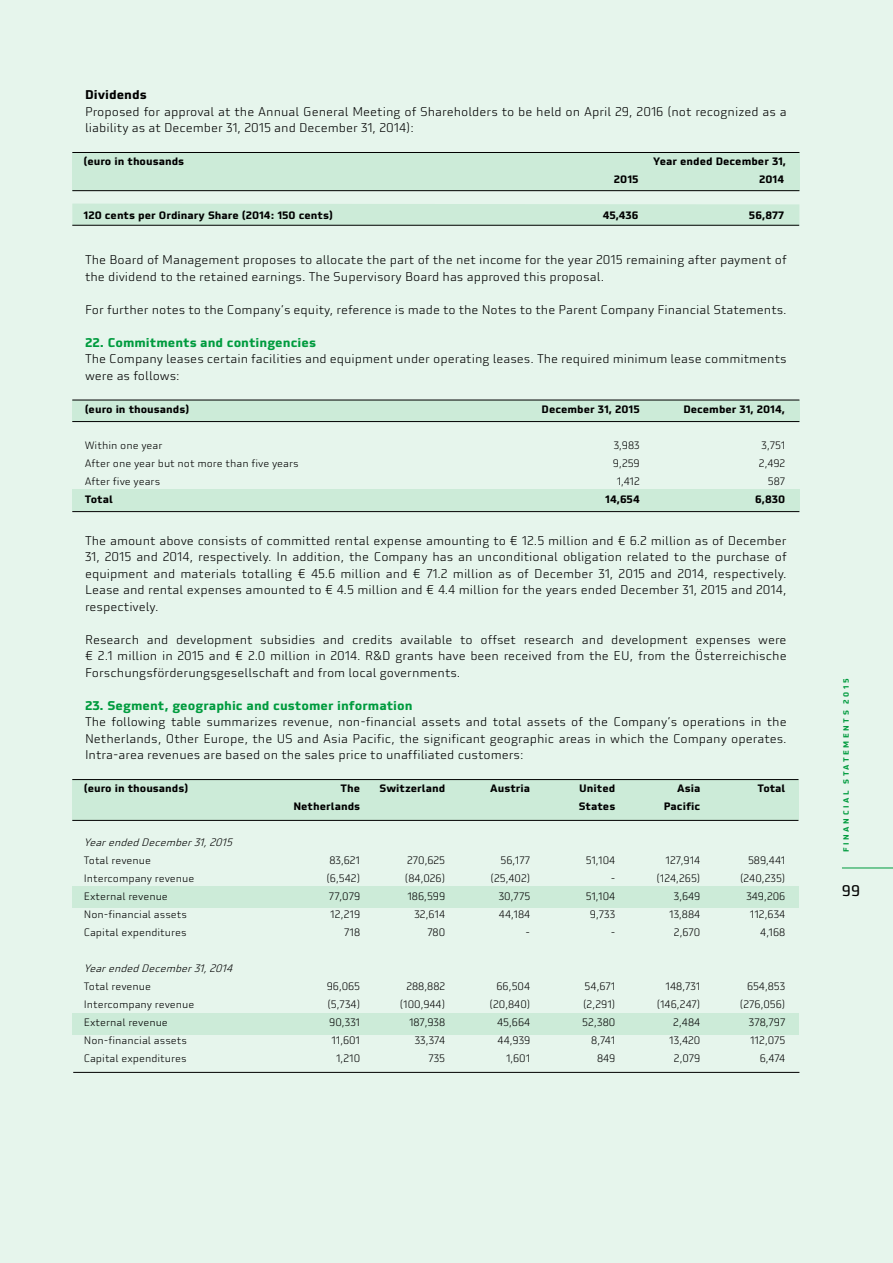
<style>
.page{position:relative;width:893px;height:1263px;background:#e6f5ec}
.page>*{position:absolute;margin:0;border:0;box-sizing:border-box;transform-origin:0 0}
.t1{font:15px "Utility OT";color:#000}
.t2{font:300 12.3px/16.5px "Utility OT";color:#000}
.t3{font:700 12.3px "Utility OT";color:#009b3e}
.t4{font:700 12.3px "Utility OT";color:#000}
.t5{font:300 10.5px "Utility OT";color:#000}
.t6{font:700 10.5px "Utility OT";color:#000}
.t7{font:italic 300 10.5px "Utility OT";color:#000}
.t8{font:700 7.5px "Utility OT";letter-spacing:.335em;color:#009b3e}
</style>
<div class="page">
<hr style="left:842px;top:868px;width:51px;height:1px;background:#009b3e">
<div style="left:72px;top:152px;width:727px;height:38px;background:#ccebd8"></div>
<div style="left:72px;top:204px;width:727px;height:21px;background:#ccebd8"></div>
<hr style="left:72px;top:190px;width:727px;height:1px;background:#000">
<hr style="left:72px;top:152px;width:727px;height:1px;background:#000">
<hr style="left:72px;top:225px;width:727px;height:1px;background:#000">
<div style="left:72px;top:400px;width:727px;height:22px;background:#ccebd8"></div>
<div style="left:72px;top:489px;width:727px;height:22px;background:#ccebd8"></div>
<hr style="left:72px;top:421px;width:727px;height:1px;background:#000">
<hr style="left:72px;top:400px;width:727px;height:1px;background:#000">
<hr style="left:72px;top:511px;width:727px;height:1px;background:#000">
<div style="left:72px;top:779px;width:726px;height:41px;background:#ccebd8"></div>
<div style="left:72px;top:886px;width:726px;height:22px;background:#ccebd8"></div>
<div style="left:72px;top:1013px;width:726px;height:21px;background:#ccebd8"></div>
<hr style="left:72px;top:820px;width:726px;height:1px;background:#000">
<hr style="left:72px;top:779px;width:726px;height:1px;background:#000">
<hr style="left:73px;top:1072px;width:726px;height:1px;background:#000">
<p class="t4" style="left:85px;top:87px;width:63px">Dividends</p>
<p class="t2" style="left:85px;top:103px;width:703px">Proposed for approval at the Annual General Meeting of Shareholders to be held on April 29, 2016 (not recognized as a liability as at December 31, 2015 and December 31, 2014):</p>
<p class="t6" style="left:84px;top:155px;width:102px">(euro in thousands</p>
<p class="t6" style="left:653px;top:155px;width:135px">Year ended December 31,</p>
<p class="t6" style="left:614px;top:173px;width:26px">2015</p>
<p class="t6" style="left:759px;top:173px;width:27px">2014</p>
<p class="t6" style="left:84px;top:209px;width:251px">120 cents per Ordinary Share (2014: 150 cents)</p>
<p class="t6" style="left:603px;top:209px;width:37px">45,436</p>
<p class="t6" style="left:749px;top:209px;width:37px">56,877</p>
<p class="t2" style="left:85px;top:252px;width:703px">The Board of Management proposes to allocate the part of the net income for the year 2015 remaining after payment of the dividend to the retained earnings. The Supervisory Board has approved this proposal.</p>
<p class="t2" style="left:85px;top:301px;width:703px">For further notes to the Company’s equity, reference is made to the Notes to the Parent Company Financial Statements.</p>
<p class="t3" style="left:85px;top:334px;width:233px">22. Commitments and contingencies</p>
<p class="t2" style="left:85px;top:351px;width:703px">The Company leases certain facilities and equipment under operating leases. The required minimum lease commitments were as follows:</p>
<p class="t6" style="left:85px;top:402px;width:106px">(euro in thousands)</p>
<p class="t6" style="left:542px;top:402px;width:100px">December 31, 2015</p>
<p class="t6" style="left:683px;top:402px;width:103px">December 31, 2014,</p>
<p class="t5" style="left:85px;top:439px;width:79px">Within one year</p>
<p class="t5" style="left:614px;top:439px;width:28px">3,983</p>
<p class="t5" style="left:761px;top:439px;width:25px">3,751</p>
<p class="t5" style="left:85px;top:457px;width:216px">After one year but not more than five years</p>
<p class="t5" style="left:613px;top:457px;width:28px">9,259</p>
<p class="t5" style="left:759px;top:457px;width:28px">2,492</p>
<p class="t5" style="left:85px;top:475px;width:77px">After five years</p>
<p class="t5" style="left:617px;top:475px;width:25px">1,412</p>
<p class="t5" style="left:768px;top:475px;width:19px">587</p>
<p class="t6" style="left:85px;top:492px;width:30px">Total</p>
<p class="t6" style="left:605px;top:492px;width:36px">14,654</p>
<p class="t6" style="left:755px;top:492px;width:32px">6,830</p>
<p class="t2" style="left:85px;top:532px;width:703px;text-align:justify">The amount above consists of committed rental expense amounting to € 12.5 million and € 6.2 million as of December 31, 2015 and 2014, respectively. In addition, the Company has an unconditional obligation related to the purchase of equipment and materials totalling € 45.6 million and € 71.2 million as of December 31, 2015 and 2014, respectively.<br>Lease and rental expenses amounted to € 4.5 million and € 4.4 million for the years ended December 31, 2015 and 2014, respectively.</p>
<p class="t2" style="left:85px;top:631px;width:703px;text-align:justify">Research and development subsidies and credits available to offset research and development expenses were € 2.1 million in 2015 and € 2.0 million in 2014. R&amp;D grants have been received from the EU, from the Österreichische Forschungsförderungsgesellschaft and from local governments.</p>
<p class="t3" style="left:85px;top:697px;width:329px">23. Segment, geographic and customer information</p>
<p class="t2" style="left:85px;top:714px;width:703px;text-align:justify">The following table summarizes revenue, non-financial assets and total assets of the Company’s operations in the Netherlands, Other Europe, the US and Asia Pacific, the significant geographic areas in which the Company operates.<br>Intra-area revenues are based on the sales price to unaffiliated customers:</p>
<p class="t6" style="left:84px;top:782px;width:106px">(euro in thousands)</p>
<p class="t6" style="left:341px;top:782px;width:21px">The</p>
<p class="t6" style="left:380px;top:782px;width:67px">Switzerland</p>
<p class="t6" style="left:490px;top:782px;width:42px">Austria</p>
<p class="t6" style="left:579px;top:782px;width:38px">United</p>
<p class="t6" style="left:677px;top:782px;width:25px">Asia</p>
<p class="t6" style="left:757px;top:782px;width:30px">Total</p>
<p class="t6" style="left:293px;top:800px;width:68px">Netherlands</p>
<p class="t6" style="left:579px;top:800px;width:38px">States</p>
<p class="t6" style="left:664px;top:800px;width:38px">Pacific</p>
<p class="t7" style="left:84px;top:837px;width:153px">YearendedDecember31,2015</p>
<p class="t5" style="left:84px;top:855px;width:69px">Total revenue</p>
<p class="t5" style="left:329px;top:855px;width:32px">83,621</p>
<p class="t5" style="left:407px;top:855px;width:40px">270,625</p>
<p class="t5" style="left:500px;top:855px;width:31px">56,177</p>
<p class="t5" style="left:586px;top:855px;width:31px">51,104</p>
<p class="t5" style="left:665px;top:855px;width:36px">127,914</p>
<p class="t5" style="left:748px;top:855px;width:39px">589,441</p>
<p class="t5" style="left:84px;top:873px;width:112px">Intercompany revenue</p>
<p class="t5" style="left:326px;top:873px;width:35px">(6,542)</p>
<p class="t5" style="left:405px;top:873px;width:42px">(84,026)</p>
<p class="t5" style="left:491px;top:873px;width:41px">(25,402)</p>
<p class="t5" style="left:611px;top:873px;width:6px">-</p>
<p class="t5" style="left:656px;top:873px;width:45px">(124,265)</p>
<p class="t5" style="left:740px;top:873px;width:47px">(240,235)</p>
<p class="t5" style="left:84px;top:891px;width:86px">External revenue</p>
<p class="t5" style="left:329px;top:891px;width:33px">77,079</p>
<p class="t5" style="left:407px;top:891px;width:39px">186,599</p>
<p class="t5" style="left:499px;top:891px;width:33px">30,775</p>
<p class="t5" style="left:586px;top:891px;width:31px">51,104</p>
<p class="t5" style="left:674px;top:891px;width:28px">3,649</p>
<p class="t5" style="left:746px;top:891px;width:40px">349,206</p>
<p class="t5" style="left:84px;top:909px;width:105px">Non-financial assets</p>
<p class="t5" style="left:330px;top:909px;width:31px">12,219</p>
<p class="t5" style="left:414px;top:909px;width:32px">32,614</p>
<p class="t5" style="left:499px;top:909px;width:33px">44,184</p>
<p class="t5" style="left:590px;top:909px;width:27px">9,733</p>
<p class="t5" style="left:669px;top:909px;width:33px">13,884</p>
<p class="t5" style="left:750px;top:909px;width:37px">112,634</p>
<p class="t5" style="left:84px;top:927px;width:104px">Capital expenditures</p>
<p class="t5" style="left:344px;top:927px;width:18px">718</p>
<p class="t5" style="left:427px;top:927px;width:19px">780</p>
<p class="t5" style="left:526px;top:927px;width:6px">-</p>
<p class="t5" style="left:611px;top:927px;width:6px">-</p>
<p class="t5" style="left:674px;top:927px;width:28px">2,670</p>
<p class="t5" style="left:760px;top:927px;width:27px">4,168</p>
<p class="t7" style="left:84px;top:963px;width:153px">YearendedDecember31,2014</p>
<p class="t5" style="left:84px;top:981px;width:69px">Total revenue</p>
<p class="t5" style="left:327px;top:981px;width:35px">96,065</p>
<p class="t5" style="left:406px;top:981px;width:40px">288,882</p>
<p class="t5" style="left:496px;top:981px;width:35px">66,504</p>
<p class="t5" style="left:585px;top:981px;width:32px">54,671</p>
<p class="t5" style="left:665px;top:981px;width:36px">148,731</p>
<p class="t5" style="left:747px;top:981px;width:40px">654,853</p>
<p class="t5" style="left:84px;top:999px;width:112px">Intercompany revenue</p>
<p class="t5" style="left:327px;top:999px;width:34px">(5,734)</p>
<p class="t5" style="left:400px;top:999px;width:47px">(100,944)</p>
<p class="t5" style="left:490px;top:999px;width:42px">(20,840)</p>
<p class="t5" style="left:583px;top:999px;width:34px">(2,291)</p>
<p class="t5" style="left:657px;top:999px;width:45px">(146,247)</p>
<p class="t5" style="left:740px;top:999px;width:47px">(276,056)</p>
<p class="t5" style="left:84px;top:1017px;width:86px">External revenue</p>
<p class="t5" style="left:329px;top:1017px;width:32px">90,331</p>
<p class="t5" style="left:409px;top:1017px;width:38px">187,938</p>
<p class="t5" style="left:497px;top:1017px;width:35px">45,664</p>
<p class="t5" style="left:582px;top:1017px;width:35px">52,380</p>
<p class="t5" style="left:673px;top:1017px;width:29px">2,484</p>
<p class="t5" style="left:749px;top:1017px;width:38px">378,797</p>
<p class="t5" style="left:84px;top:1035px;width:105px">Non-financial assets</p>
<p class="t5" style="left:331px;top:1035px;width:30px">11,601</p>
<p class="t5" style="left:415px;top:1035px;width:32px">33,374</p>
<p class="t5" style="left:498px;top:1035px;width:34px">44,939</p>
<p class="t5" style="left:591px;top:1035px;width:26px">8,741</p>
<p class="t5" style="left:669px;top:1035px;width:33px">13,420</p>
<p class="t5" style="left:750px;top:1035px;width:37px">112,075</p>
<p class="t5" style="left:84px;top:1053px;width:104px">Capital expenditures</p>
<p class="t5" style="left:336px;top:1053px;width:26px">1,210</p>
<p class="t5" style="left:428px;top:1053px;width:18px">735</p>
<p class="t5" style="left:506px;top:1053px;width:26px">1,601</p>
<p class="t5" style="left:597px;top:1053px;width:20px">849</p>
<p class="t5" style="left:674px;top:1053px;width:28px">2,079</p>
<p class="t5" style="left:760px;top:1053px;width:27px">6,474</p>
<p class="t8" style="left:841px;top:852px;width:175px;rotate:-90deg">FINANCIAL STATEMENTS 2015</p>
<p class="t1" style="left:842px;top:881px;width:20px">99</p>
</div>
